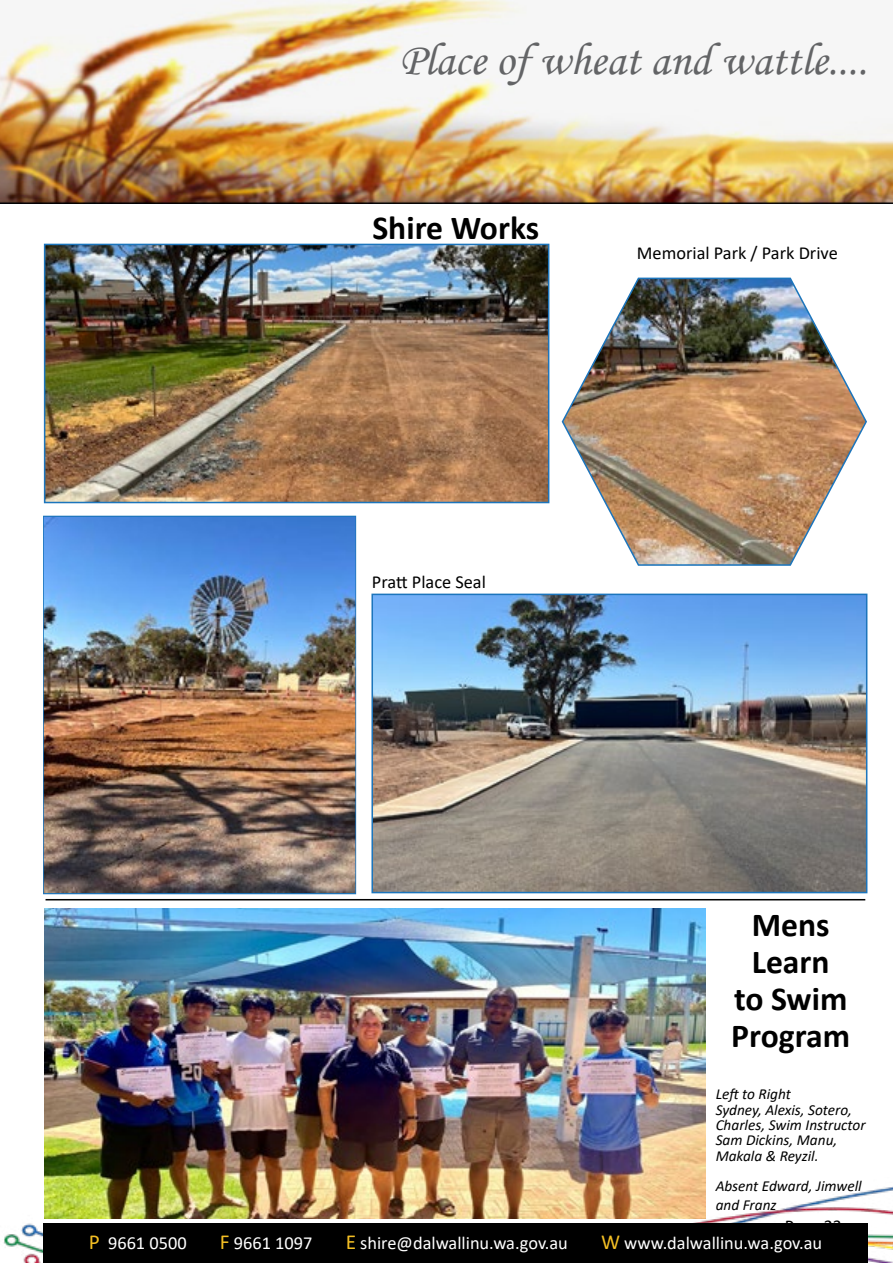
<style>
.page{position:relative;width:893px;height:1263px;background:#fff}
.page>*{position:absolute;margin:0;border:0;box-sizing:border-box;transform-origin:0 0}
.t1{font:45.9px "Monotype Corsiva";color:#636466}
.t2{font:700 33.6px/36.8px "Calibri";color:#000;text-align:center}
.t3{font:18.3px "Calibri";color:#fff}
.t4{font:18.3px "Calibri";color:#000}
.t5{font:18px "Calibri";letter-spacing:-.005em;color:#000}
.t6{font:italic 15.3px/15.3px "Calibri";color:#000}
.s1{font-size:21.45px;color:#f4bf24}
</style>
<div class="page">
<img style="left:3px;top:1186px;width:890px;height:77px">
<div style="left:43px;top:1224px;width:824px;height:39px;background:#000"></div>
<img style="left:0;top:0;width:893px;height:204px">
<img style="left:47px;top:247px;width:499px;height:253px">
<div style="left:44px;top:244px;width:505px;height:259px;border:2px solid #1c75bc"></div>
<img style="left:374px;top:597px;width:490px;height:293px">
<div style="left:371px;top:594px;width:496px;height:299px;border:2px solid #1c75bc"></div>
<img style="left:561px;top:277px;width:306px;height:289px">
<img style="left:45px;top:518px;width:309px;height:374px">
<div style="left:43px;top:516px;width:313px;height:378px;border:1px solid #1c75bc"></div>
<hr style="left:46px;top:899px;width:819px;height:1px;background:#000">
<img style="left:44px;top:909px;width:662px;height:310px">
<h1 class="t1" style="left:399px;top:33px;width:470px">Place of wheat and wattle....</h1>
<h2 class="t2" style="left:372px;top:209px;width:168px">Shire Works</h2>
<p class="t4" style="left:637px;top:240px;width:202px">Memorial Park / Park Drive</p>
<p class="t4" style="left:372px;top:569px;width:116px">Pratt Place Seal</p>
<h2 class="t2" style="left:731px;top:906px;width:120px">Mens<br>Learn<br>to Swim<br>Program</h2>
<p class="t6" style="left:716px;top:1086px;width:151px">Left to Right<br>Sydney, Alexis, Sotero,<br>Charles, Swim Instructor<br>Sam Dickins, Manu,<br>Makala &amp; Reyzil.</p>
<p class="t6" style="left:716px;top:1176px;width:148px;line-height:18.3px">Absent Edward, Jimwell and Franz</p>
<p class="t5" style="left:785px;top:1213px;width:59px">Page 23</p>
<p class="t3" style="left:89px;top:1230px;width:99px"><span class="s1">P</span> 9661 0500</p>
<p class="t3" style="left:220px;top:1230px;width:94px"><span class="s1">F</span> 9661 1097</p>
<p class="t3" style="left:346px;top:1230px;width:224px"><span class="s1">E</span> shire@dalwallinu.wa.gov.au</p>
<p class="t3" style="left:601px;top:1230px;width:223px"><span class="s1">W</span> www.dalwallinu.wa.gov.au</p>
</div>
